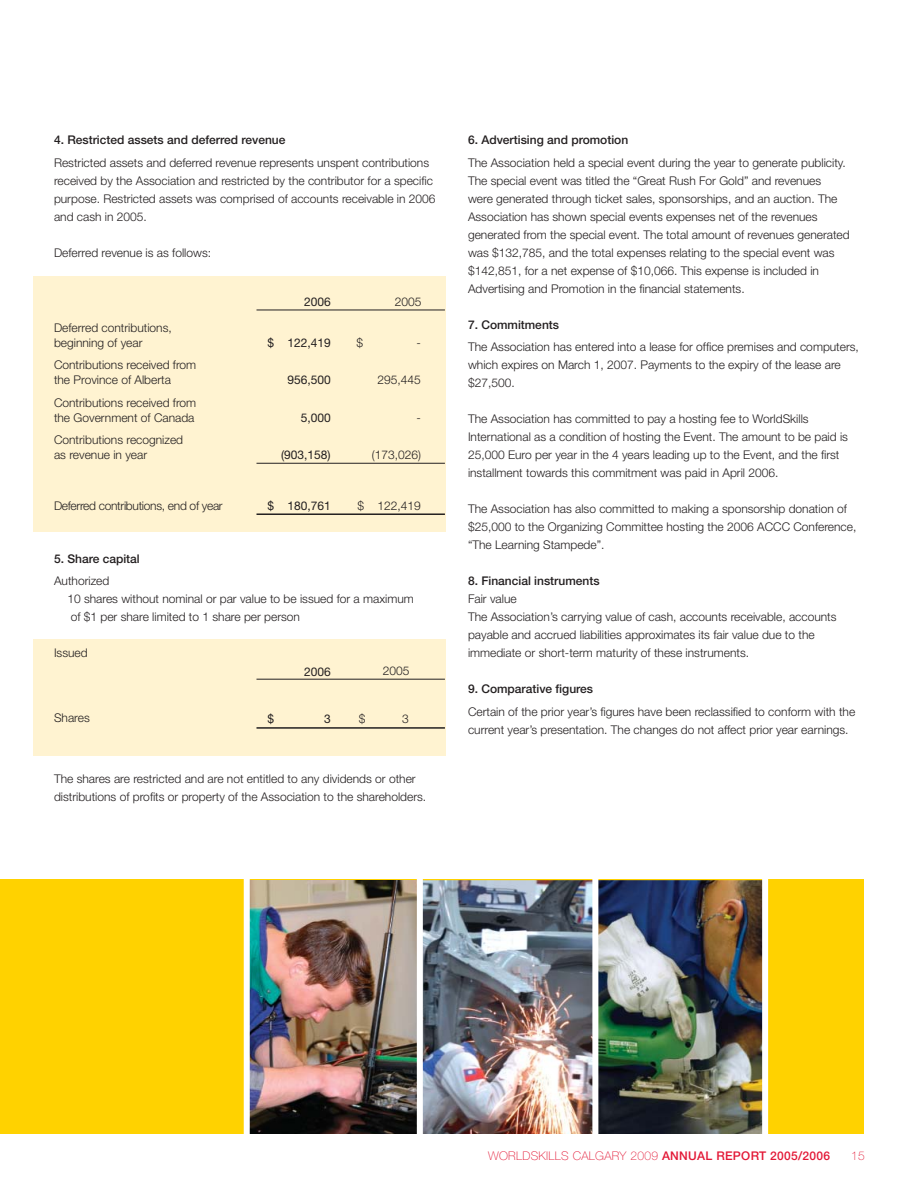
<style>
.page{position:relative;width:918px;height:1188px;background:#fff}
.page>*{position:absolute;margin:0;border:0;box-sizing:border-box;transform-origin:0 0}
.t1{font:300 12px/18px "Helvetica Neue";color:#231f20}
.t2{font:500 12px "Helvetica Neue";color:#231f20}
.t3{font:12px "Helvetica Neue";color:#231f20}
.t4{font:100 12px "Helvetica Neue";letter-spacing:.025em;color:#e31836}
.t5{font:300 12px "Helvetica Neue";letter-spacing:-.025em;color:#231f20}
.s1{font-weight:500}
</style>
<div class="page">
<div style="left:0;top:880px;width:864px;height:254px;background:#ffd200"></div>
<img style="left:250px;top:880px;width:342px;height:254px">
<img style="left:598px;top:880px;width:164px;height:254px">
<div style="left:592px;top:876px;width:6px;height:261px;background:#fff"></div>
<div style="left:417px;top:876px;width:6px;height:261px;background:#fff"></div>
<div style="left:244px;top:876px;width:6px;height:261px;background:#fff"></div>
<div style="left:762px;top:876px;width:6px;height:261px;background:#fff"></div>
<div style="left:33px;top:639px;width:413px;height:117px;background:#fff3d1"></div>
<hr style="left:256px;top:679px;width:189px;height:1px;background:#231f20">
<hr style="left:256px;top:727px;width:189px;height:2px;background:#231f20">
<div style="left:33px;top:276px;width:413px;height:255px;background:#fff3d1"></div>
<hr style="left:256px;top:463px;width:189px;height:1px;background:#231f20">
<hr style="left:256px;top:513px;width:189px;height:2px;background:#231f20">
<hr style="left:256px;top:310px;width:189px;height:1px;background:#231f20">
<p class="t2" style="left:54px;top:136px;width:233px">4. Restricted assets and deferred revenue</p>
<p class="t1" style="left:54px;top:155px;width:383px">Restricted assets and deferred revenue represents unspent contributions received by the Association and restricted by the contributor for a specific purpose. Restricted assets was comprised of accounts receivable in 2006 and cash in 2005.</p>
<p class="t1" style="left:54px;top:245px;width:159px">Deferred revenue is as follows:</p>
<p class="t1" style="left:54px;top:321px;width:119px;line-height:15px">Deferred contributions, beginning of year</p>
<p class="t1" style="left:54px;top:359px;width:144px;line-height:15px">Contributions received from the Province of Alberta</p>
<p class="t1" style="left:54px;top:396px;width:144px;line-height:15px">Contributions received from the Government of Canada</p>
<p class="t1" style="left:54px;top:434px;width:131px;line-height:15px">Contributions recognized as revenue in year</p>
<p class="t5" style="left:54px;top:502px;width:170px">Deferred contributions, end of year</p>
<p class="t3" style="left:304px;top:298px;width:28px">2006</p>
<p class="t1" style="left:395px;top:294px;width:28px">2005</p>
<p class="t3" style="left:267px;top:338px;width:65px">$ 122,419</p>
<p class="t3" style="left:287px;top:376px;width:45px">956,500</p>
<p class="t3" style="left:301px;top:413px;width:32px">5,000</p>
<p class="t3" style="left:281px;top:451px;width:51px">(903,158)</p>
<p class="t3" style="left:267px;top:502px;width:65px">$ 180,761</p>
<p class="t1" style="left:356px;top:335px;width:8px">$</p>
<p class="t1" style="left:417px;top:335px;width:6px">-</p>
<p class="t1" style="left:378px;top:372px;width:45px">295,445</p>
<p class="t1" style="left:417px;top:410px;width:6px">-</p>
<p class="t1" style="left:372px;top:447px;width:51px">(173,026)</p>
<p class="t1" style="left:358px;top:498px;width:65px">$ 122,419</p>
<p class="t2" style="left:54px;top:554px;width:87px">5. Share capital</p>
<p class="t1" style="left:67px;top:573px;width:348px;text-indent:-13px">Authorized<br>10 shares without nominal or par value to be issued for a maximum of $1 per share limited to 1 share per person</p>
<p class="t1" style="left:54px;top:645px;width:35px">Issued</p>
<p class="t3" style="left:304px;top:667px;width:28px">2006</p>
<p class="t1" style="left:383px;top:663px;width:28px">2005</p>
<p class="t1" style="left:54px;top:710px;width:37px">Shares</p>
<p class="t3" style="left:267px;top:714px;width:8px">$</p>
<p class="t3" style="left:324px;top:714px;width:8px">3</p>
<p class="t1" style="left:359px;top:711px;width:8px">$</p>
<p class="t1" style="left:402px;top:711px;width:8px">3</p>
<p class="t1" style="left:54px;top:771px;width:374px">The shares are restricted and are not entitled to any dividends or other distributions of profits or property of the Association to the shareholders.</p>
<p class="t2" style="left:468px;top:136px;width:162px">6. Advertising and promotion</p>
<p class="t1" style="left:468px;top:155px;width:383px">The Association held a special event during the year to generate publicity.<br>The special event was titled the “Great Rush For Gold” and revenues<br>were generated through ticket sales, sponsorships, and an auction. The Association has shown special events expenses net of the revenues generated from the special event. The total amount of revenues generated was $132,785, and the total expenses relating to the special event was $142,851, for a net expense of $10,066. This expense is included in Advertising and Promotion in the financial statements.</p>
<p class="t2" style="left:468px;top:320px;width:93px">7. Commitments</p>
<p class="t1" style="left:468px;top:339px;width:393px">The Association has entered into a lease for office premises and computers, which expires on March 1, 2007. Payments to the expiry of the lease are $27,500.</p>
<p class="t1" style="left:468px;top:411px;width:382px">The Association has committed to pay a hosting fee to WorldSkills International as a condition of hosting the Event. The amount to be paid is 25,000 Euro per year in the 4 years leading up to the Event, and the first installment towards this commitment was paid in April 2006.</p>
<p class="t1" style="left:468px;top:501px;width:390px">The Association has also committed to making a sponsorship donation of $25,000 to the Organizing Committee hosting the 2006 ACCC Conference, “The Learning Stampede”.</p>
<p class="t2" style="left:468px;top:577px;width:133px">8. Financial instruments</p>
<p class="t1" style="left:468px;top:591px;width:370px">Fair value<br>The Association’s carrying value of cash, accounts receivable, accounts payable and accrued liabilities approximates its fair value due to the immediate or short-term maturity of these instruments.</p>
<p class="t2" style="left:468px;top:685px;width:127px">9. Comparative figures</p>
<p class="t1" style="left:468px;top:704px;width:389px">Certain of the prior year’s figures have been reclassified to conform with the current year’s presentation. The changes do not affect prior year earnings.</p>
<p class="t4" style="left:488px;top:1152px;width:344px">WORLDSKILLS CALGARY 2009 <span class="s1">ANNUAL REPORT 2005/2006</span></p>
<p class="t4" style="left:851px;top:1152px;width:15px">15</p>
</div>
